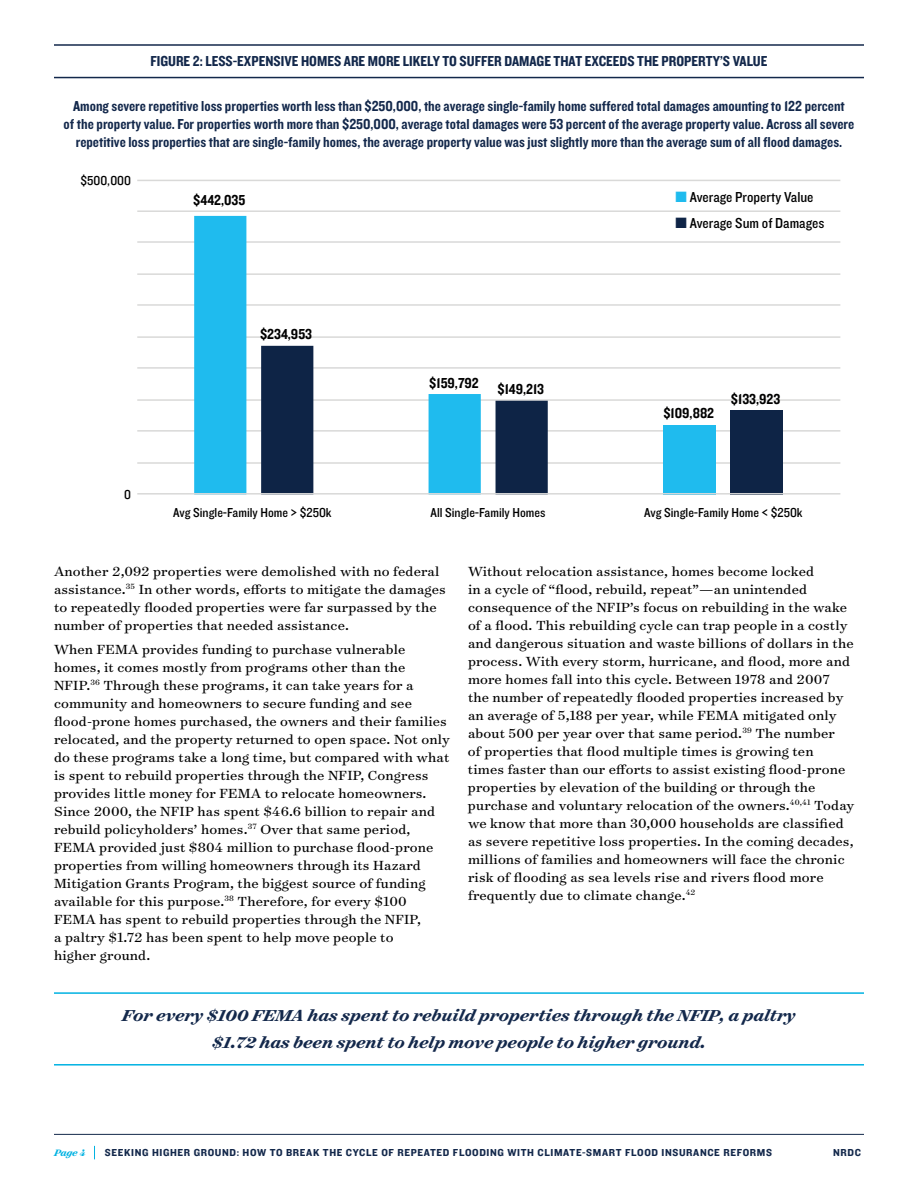
<style>
.page{position:relative;width:918px;height:1188px;background:#fff}
.page>*{position:absolute;margin:0;border:0;box-sizing:border-box;transform-origin:0 0}
.t1{font:italic 700 18px/27px "Surveyor Text";color:#13284b;text-align:center}
.t2{font:15px/18px "Surveyor Text";letter-spacing:.01em;color:#000}
.t3{font:15px/18px "Knockout 50 Welterweight";color:#13284b;text-align:center}
.t4{font:15px "Knockout 50 Welterweight";color:#000}
.t5{font:15px "Knockout 30 Junior Welterwt";color:#000}
.t6{font:13.5px "Knockout 30 Junior Welterwt";color:#000}
.t7{font:10.5px "Knockout 51 Middleweight";letter-spacing:.06em;color:#13284b}
.t8{font:italic 700 10.5px "Surveyor Text";color:#00b2e2}
.s1{color:#1fbbee}
.s2{color:#0e2446}
</style>
<div class="page">
<hr style="left:54px;top:1134px;width:810px;height:1px;background:#13284b">
<svg style="left:94px;top:1146px;width:1px;height:13px"></svg>
<hr style="left:54px;top:44px;width:810px;height:2px;background:#13284b">
<hr style="left:54px;top:77px;width:810px;height:1px;background:#13284b">
<hr style="left:54px;top:992px;width:810px;height:2px;background:#00b2e2">
<hr style="left:54px;top:1064px;width:810px;height:2px;background:#00b2e2">
<hr style="left:137px;top:462px;width:703px;height:2px;background:#d9d9d8">
<hr style="left:137px;top:430px;width:703px;height:2px;background:#d9d9d8">
<hr style="left:137px;top:399px;width:703px;height:2px;background:#d9d9d8">
<hr style="left:137px;top:367px;width:703px;height:2px;background:#d9d9d8">
<hr style="left:137px;top:336px;width:703px;height:2px;background:#d9d9d8">
<hr style="left:137px;top:304px;width:703px;height:2px;background:#d9d9d8">
<hr style="left:137px;top:273px;width:703px;height:2px;background:#d9d9d8">
<hr style="left:137px;top:241px;width:703px;height:2px;background:#d9d9d8">
<hr style="left:137px;top:210px;width:703px;height:2px;background:#d9d9d8">
<hr style="left:137px;top:180px;width:703px;height:1px;background:#d9d9d8">
<div style="left:663px;top:425px;width:52px;height:69px;background:#1fbbee"></div>
<svg style="left:194px;top:216px;width:287px;height:277px"></svg>
<div style="left:730px;top:410px;width:52px;height:84px;background:#0e2446"></div>
<svg style="left:261px;top:346px;width:287px;height:147px"></svg>
<hr style="left:137px;top:493px;width:703px;height:2px;background:#d9d9d8">
<p class="t3" style="left:150px;top:51px;width:619px">FIGURE 2: LESS-EXPENSIVE HOMES ARE MORE LIKELY TO SUFFER DAMAGE THAT EXCEEDS THE PROPERTY’S VALUE</p>
<p class="t3" style="left:64px;top:96px;width:792px">Among severe repetitive loss properties worth less than $250,000, the average single-family home suffered total damages amounting to 122 percent<br>of the property value. For properties worth more than $250,000, average total damages were 53 percent of the average property value. Across all severe repetitive loss properties that are single-family homes, the average property value was just slightly more than the average sum of all flood damages.</p>
<p class="t6" style="left:81px;top:172px;width:52px">$500,000</p>
<p class="t4" style="left:193px;top:190px;width:54px">$442,035</p>
<p class="t4" style="left:260px;top:324px;width:53px">$234,953</p>
<p class="t6" style="left:124px;top:485px;width:8px">0</p>
<p class="t6" style="left:173px;top:503px;width:160px">Avg Single-Family Home &gt; $250k</p>
<p class="t4" style="left:429px;top:376px;width:116px">$159,792 $149,213</p>
<p class="t5" style="left:676px;top:187px;width:139px"><span class="s1">■</span> Average Property Value</p>
<p class="t5" style="left:676px;top:213px;width:150px"><span class="s2">■</span> Average Sum of Damages</p>
<p class="t4" style="left:663px;top:404px;width:52px">$109,882</p>
<p class="t4" style="left:731px;top:389px;width:51px">$133,923</p>
<p class="t6" style="left:431px;top:503px;width:116px">All Single-Family Homes</p>
<p class="t6" style="left:644px;top:503px;width:160px">Avg Single-Family Home &lt; $250k</p>
<p class="t2" style="left:54px;top:561px;width:393px">Another 2,092 properties were demolished with no federal assistance.<sup>35</sup> In other words, efforts to mitigate the damages to repeatedly flooded properties were far surpassed by the number of properties that needed assistance.</p>
<p class="t2" style="left:54px;top:640px;width:397px">When FEMA provides funding to purchase vulnerable homes, it comes mostly from programs other than the NFIP.<sup>36</sup> Through these programs, it can take years for a community and homeowners to secure funding and see flood-prone homes purchased, the owners and their families relocated, and the property returned to open space. Not only do these programs take a long time, but compared with what is spent to rebuild properties through the NFIP, Congress provides little money for FEMA to relocate homeowners.<br>Since 2000, the NFIP has spent $46.6 billion to repair and rebuild policyholders’ homes.<sup>37</sup> Over that same period, FEMA provided just $804 million to purchase flood-prone properties from willing homeowners through its Hazard Mitigation Grants Program, the biggest source of funding available for this purpose.<sup>38</sup> Therefore, for every $100<br>FEMA has spent to rebuild properties through the NFIP,<br>a paltry $1.72 has been spent to help move people to<br>higher ground.</p>
<p class="t2" style="left:468px;top:561px;width:388px">Without relocation assistance, homes become locked<br>in a cycle of “flood, rebuild, repeat”—an unintended consequence of the NFIP’s focus on rebuilding in the wake of a flood. This rebuilding cycle can trap people in a costly and dangerous situation and waste billions of dollars in the process. With every storm, hurricane, and flood, more and more homes fall into this cycle. Between 1978 and 2007 the number of repeatedly flooded properties increased by an average of 5,188 per year, while FEMA mitigated only about 500 per year over that same period.<sup>39</sup> The number<br>of properties that flood multiple times is growing ten<br>times faster than our efforts to assist existing flood-prone properties by elevation of the building or through the purchase and voluntary relocation of the owners.<sup>40,41</sup> Today we know that more than 30,000 households are classified as severe repetitive loss properties. In the coming decades, millions of families and homeowners will face the chronic risk of flooding as sea levels rise and rivers flood more frequently due to climate change.<sup>42</sup></p>
<p class="t1" style="left:122px;top:1001px;width:675px">For every $100 FEMA has spent to rebuild properties through the NFIP, a paltry $1.72 has been spent to help move people to higher ground.</p>
<p class="t8" style="left:54px;top:1146px;width:33px">Page 4</p>
<p class="t7" style="left:105px;top:1146px;width:669px">SEEKING HIGHER GROUND: HOW TO BREAK THE CYCLE OF REPEATED FLOODING WITH CLIMATE-SMART FLOOD INSURANCE REFORMS</p>
<p class="t7" style="left:833px;top:1146px;width:29px">NRDC</p>
</div>
